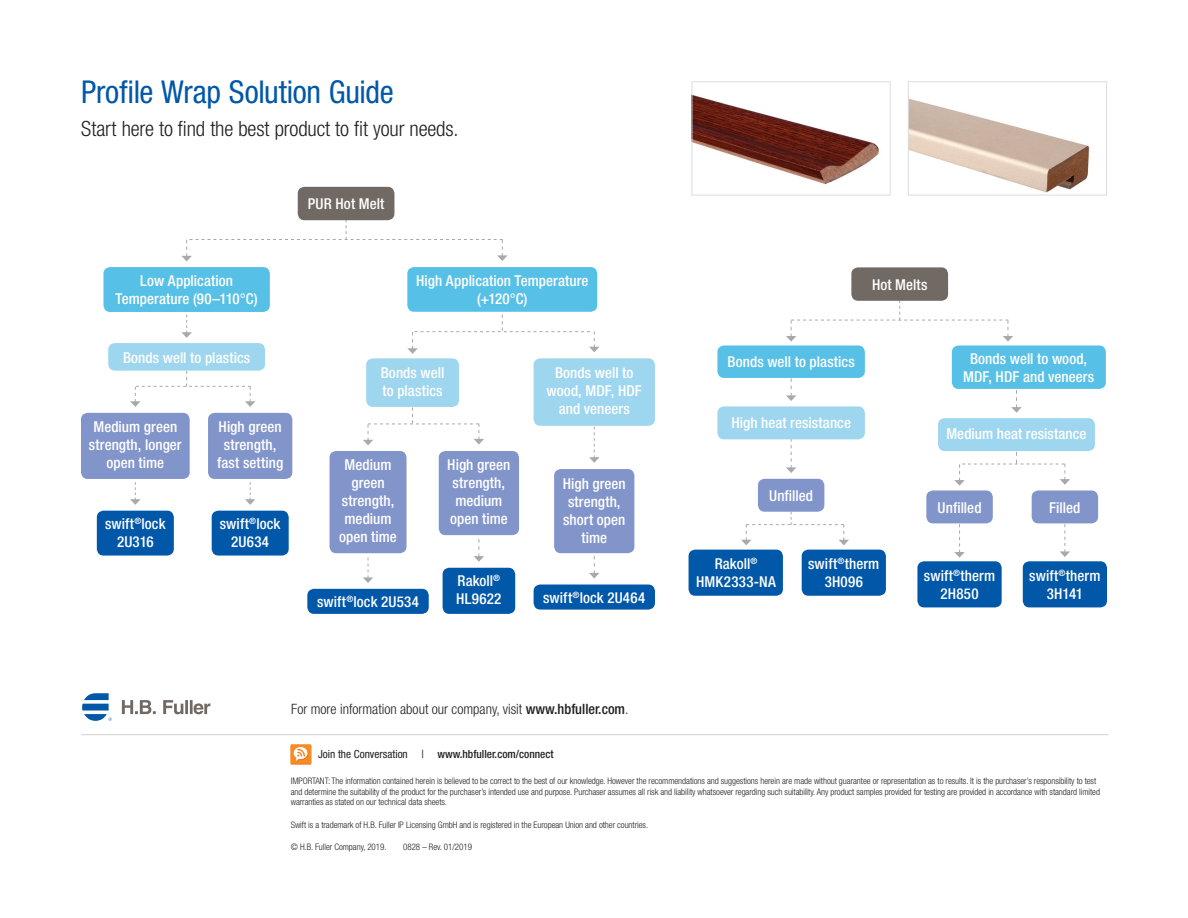
<style>
.page{position:relative;width:1188px;height:918px;background:#fff}
.page>*{position:absolute;margin:0;border:0;box-sizing:border-box;transform-origin:0 0}
.t1{font:condensed 31.5px "Helvetica Neue LT Std";letter-spacing:-.01em;color:#0157a8}
.t2{font:300 condensed 21px "Helvetica Neue LT Std";letter-spacing:-.01em;color:#231f20}
.t3{font:500 condensed 15px/18px "Helvetica Neue LT Std";letter-spacing:.005em;color:#fff;text-align:center}
.t4{font:300 condensed 14.25px "Helvetica Neue LT Std";color:#231f20}
.t5{font:500 condensed 11.25px "Helvetica Neue LT Std";color:#231f20}
.t6{font:300 condensed 9px/10.5px "Helvetica Neue LT Std";letter-spacing:-.005em;color:#231f20}
.s1{font-weight:400}
.s2{font-weight:500}
</style>
<div class="page">
<div style="left:717px;top:345px;width:148px;height:33px;background:#57c0e7;border-radius:7px"></div>
<svg style="left:1011px;top:390px;width:11px;height:23px"></svg>
<svg style="left:786px;top:378px;width:10px;height:23px"></svg>
<svg style="left:786px;top:439px;width:10px;height:34px"></svg>
<svg style="left:786px;top:294px;width:227px;height:48px"></svg>
<div style="left:851px;top:267px;width:97px;height:34px;background:#716963;border-radius:7px"></div>
<div style="left:952px;top:345px;width:154px;height:44px;background:#57c0e7;border-radius:7px"></div>
<div style="left:938px;top:418px;width:157px;height:33px;background:#9fd6ef;border-radius:7px"></div>
<div style="left:717px;top:406px;width:148px;height:33px;background:#9fd6ef;border-radius:7px"></div>
<div style="left:758px;top:479px;width:66px;height:33px;background:#8295cb;border-radius:7px"></div>
<div style="left:689px;top:550px;width:94px;height:46px;background:#0157a8;border-radius:7px"></div>
<svg style="left:741px;top:512px;width:108px;height:33px"></svg>
<div style="left:802px;top:550px;width:84px;height:46px;background:#0157a8;border-radius:7px"></div>
<svg style="left:954px;top:452px;width:116px;height:34px"></svg>
<svg style="left:954px;top:524px;width:11px;height:34px"></svg>
<svg style="left:1060px;top:524px;width:10px;height:33px"></svg>
<div style="left:926px;top:490px;width:67px;height:33px;background:#8295cb;border-radius:7px"></div>
<div style="left:917px;top:561px;width:85px;height:46px;background:#0157a8;border-radius:7px"></div>
<div style="left:1023px;top:561px;width:84px;height:46px;background:#0157a8;border-radius:7px"></div>
<div style="left:1032px;top:490px;width:66px;height:33px;background:#8295cb;border-radius:7px"></div>
<svg style="left:182px;top:214px;width:326px;height:47px"></svg>
<div style="left:298px;top:187px;width:96px;height:33px;background:#716963;border-radius:7px"></div>
<div style="left:407px;top:267px;width:190px;height:45px;background:#57c0e7;border-radius:7px"></div>
<div style="left:366px;top:358px;width:93px;height:49px;background:#9fd6ef;border-radius:7px"></div>
<svg style="left:363px;top:558px;width:10px;height:25px"></svg>
<div style="left:307px;top:589px;width:122px;height:25px;background:#0157a8;border-radius:7px"></div>
<div style="left:330px;top:451px;width:77px;height:102px;background:#8295cb;border-radius:7px"></div>
<svg style="left:474px;top:539px;width:10px;height:23px"></svg>
<div style="left:443px;top:568px;width:72px;height:46px;background:#0157a8;border-radius:7px"></div>
<svg style="left:363px;top:408px;width:121px;height:37px"></svg>
<div style="left:439px;top:451px;width:80px;height:84px;background:#8295cb;border-radius:7px"></div>
<svg style="left:589px;top:556px;width:10px;height:23px"></svg>
<svg style="left:407px;top:315px;width:192px;height:39px"></svg>
<svg style="left:589px;top:427px;width:11px;height:36px"></svg>
<div style="left:554px;top:469px;width:80px;height:84px;background:#8295cb;border-radius:7px"></div>
<div style="left:534px;top:358px;width:121px;height:68px;background:#9fd6ef;border-radius:7px"></div>
<div style="left:534px;top:585px;width:121px;height:25px;background:#0157a8;border-radius:7px"></div>
<svg style="left:181px;top:315px;width:11px;height:23px"></svg>
<div style="left:103px;top:267px;width:167px;height:45px;background:#57c0e7;border-radius:7px"></div>
<div style="left:108px;top:343px;width:157px;height:28px;background:#9fd6ef;border-radius:7px"></div>
<svg style="left:130px;top:482px;width:11px;height:23px"></svg>
<div style="left:81px;top:413px;width:109px;height:66px;background:#8295cb;border-radius:7px"></div>
<div style="left:97px;top:511px;width:77px;height:45px;background:#0157a8;border-radius:7px"></div>
<svg style="left:245px;top:482px;width:10px;height:23px"></svg>
<div style="left:208px;top:413px;width:84px;height:66px;background:#8295cb;border-radius:7px"></div>
<div style="left:212px;top:511px;width:77px;height:45px;background:#0157a8;border-radius:7px"></div>
<svg style="left:130px;top:371px;width:125px;height:36px"></svg>
<hr style="left:81px;top:734px;width:1027px;height:1px;background:#d1d2d4">
<svg style="left:122px;top:700px;width:88px;height:14px"></svg>
<svg style="left:82px;top:693px;width:30px;height:28px"></svg>
<div style="left:291px;top:745px;width:20px;height:20px;background:#f7a276"></div>
<div style="left:291px;top:744px;width:20px;height:20px;background:#f68d21"></div>
<svg style="left:294px;top:747px;width:14px;height:15px"></svg>
<img style="left:694px;top:95px;width:185px;height:89px">
<div style="left:692px;top:81px;width:199px;height:114px;border:1px solid #dcdddf"></div>
<img style="left:910px;top:99px;width:180px;height:94px">
<div style="left:908px;top:81px;width:199px;height:114px;border:1px solid #dcdddf"></div>
<h1 class="t1" style="left:81px;top:74px;width:314px">Profile Wrap Solution Guide</h1>
<h2 class="t2" style="left:81px;top:117px;width:379px">Start here to find the best product to fit your needs.</h2>
<h3 class="t3" style="left:116px;top:271px;width:143px">Low Application<br>Temperature (90–110<span class="s1">°</span>C)</h3>
<h3 class="t3" style="left:123px;top:348px;width:129px">Bonds well to plastics</h3>
<h3 class="t3" style="left:89px;top:418px;width:94px">Medium green strength, longer open time</h3>
<h3 class="t3" style="left:105px;top:514px;width:62px">swift<sup>®</sup>lock<br>2U316</h3>
<h3 class="t3" style="left:217px;top:418px;width:68px">High green strength, fast setting</h3>
<h3 class="t3" style="left:220px;top:514px;width:62px">swift<sup>®</sup>lock<br>2U634</h3>
<h3 class="t3" style="left:308px;top:195px;width:78px">PUR Hot Melt</h3>
<h3 class="t3" style="left:416px;top:271px;width:174px">High Application Temperature (+120<span class="s1">°</span>C)</h3>
<h3 class="t3" style="left:381px;top:363px;width:65px;text-align:left">Bonds well to plastics</h3>
<h3 class="t3" style="left:339px;top:456px;width:59px">Medium green strength, medium open time</h3>
<h3 class="t3" style="left:317px;top:593px;width:103px">swift<sup>®</sup>lock 2U534</h3>
<h3 class="t3" style="left:447px;top:456px;width:65px">High green strength, medium open time</h3>
<h3 class="t3" style="left:456px;top:572px;width:47px;text-align:left">Rakoll<sup>®<br></sup>HL9622</h3>
<h3 class="t3" style="left:547px;top:363px;width:97px">Bonds well to wood, MDF, HDF and veneers</h3>
<h3 class="t3" style="left:563px;top:474px;width:65px">High green strength, short open time</h3>
<h3 class="t3" style="left:543px;top:588px;width:104px">swift<sup>®</sup>lock 2U464</h3>
<h3 class="t3" style="left:872px;top:275px;width:57px">Hot Melts</h3>
<h3 class="t3" style="left:728px;top:353px;width:129px">Bonds well to plastics</h3>
<h3 class="t3" style="left:731px;top:413px;width:121px">High heat resistance</h3>
<h3 class="t3" style="left:769px;top:487px;width:45px">Unfilled</h3>
<h3 class="t3" style="left:963px;top:350px;width:133px">Bonds well to wood,<br>MDF, HDF and veneers</h3>
<h3 class="t3" style="left:946px;top:425px;width:142px">Medium heat resistance</h3>
<h3 class="t3" style="left:938px;top:499px;width:45px">Unfilled</h3>
<h3 class="t3" style="left:1049px;top:499px;width:33px">Filled</h3>
<h3 class="t3" style="left:696px;top:555px;width:81px">Rakoll<sup>®<br></sup>HMK2333-NA</h3>
<h3 class="t3" style="left:808px;top:555px;width:73px">swift<sup>®</sup>therm<br>3H096</h3>
<h3 class="t3" style="left:924px;top:566px;width:73px">swift<sup>®</sup>therm<br>2H850</h3>
<h3 class="t3" style="left:1029px;top:566px;width:73px">swift<sup>®</sup>therm<br>3H141</h3>
<h3 class="t4" style="left:291px;top:700px;width:339px">For more information about our company, visit <span class="s2">www.hbfuller.com</span>.</h3>
<p class="t5" style="left:318px;top:748px;width:237px"><span class="s1">Join the Conversation |</span> www.hbfuller.com/connect</p>
<p class="t6" style="left:291px;top:776px;width:811px">IMPORTANT: The information contained herein is believed to be correct to the best of our knowledge. However the recommendations and suggestions herein are made without guarantee or representation as to results. It is the purchaser’s responsibility to test and determine the suitability of the product for the purchaser’s intended use and purpose. Purchaser assumes all risk and liability whatsoever regarding such suitability. Any product samples provided for testing are provided in accordance with standard limited warranties as stated on our technical data sheets.</p>
<p class="t6" style="left:291px;top:819px;width:359px">Swift is a trademark of H.B. Fuller IP Licensing GmbH and is registered in the European Union and other countries.</p>
<p class="t6" style="left:291px;top:842px;width:97px">© H.B. Fuller Company, 2019.</p>
<p class="t6" style="left:403px;top:842px;width:70px">0828 – Rev. 01/2019</p>
</div>
